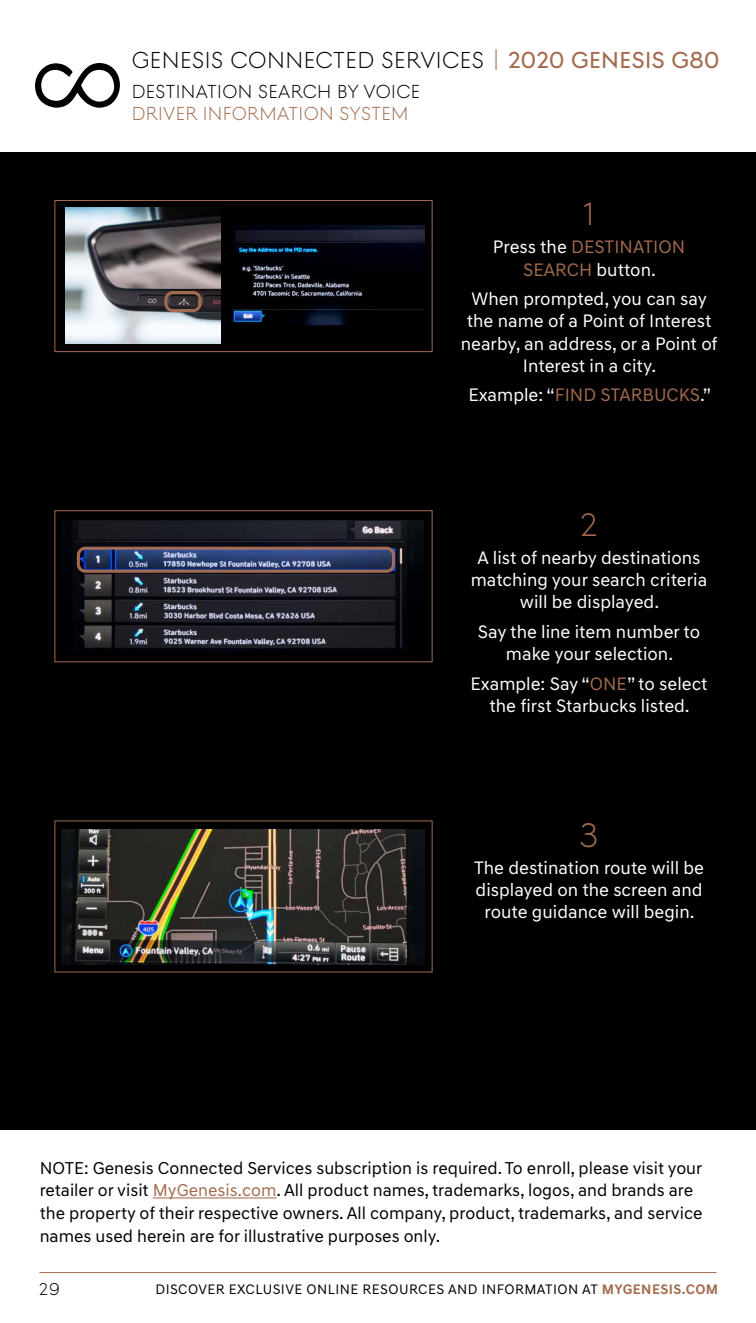
<style>
.page{position:relative;width:756px;height:1323px;background:#fff}
.page>*{position:absolute;margin:0;border:0;box-sizing:border-box;transform-origin:0 0}
.t1{font:300 34.82px "Genesis Sans Head";color:#a36b4f}
.t2{font:300 33.25px "Genesis Sans Head";color:#a36b4f}
.t3{font:300 23.62px "Genesis Sans Head";letter-spacing:.02em;color:#000}
.t4{font:23.62px "Genesis Sans Head";letter-spacing:.02em;color:#a36b4f}
.t5{font:300 19.25px "Genesis Sans Head";letter-spacing:.02em;color:#000}
.t6{font:300 19.25px "Genesis Sans Head";color:#a36b4f}
.t7{font:18.38px/22.1px "Genesis Sans Text";color:#fff;text-align:center}
.t8{font:18.38px/22.1px "Genesis Sans Text";color:#a36b4f;text-align:center}
.t9{font:17.5px/22.8px "Genesis Sans Text";color:#000}
.t10{font:300 17.5px "Genesis Sans Head";color:#000}
.t11{font:14px "Genesis Sans Text";letter-spacing:.03em;color:#000}
.s1{font-weight:300;color:#000}
.s2{font-weight:300}
.s3{color:#fff}
.s4{color:#a36b4f}
.s5{font-weight:700;color:#a36b4f}
</style>
<div class="page">
<hr style="left:40px;top:1272px;width:676px;height:1px;background:#a36b4f">
<div style="left:0;top:152px;width:756px;height:978px;background:#000"></div>
<div style="left:54px;top:510px;width:379px;height:152px;border:1px solid #a36b4f"></div>
<img style="left:62px;top:829px;width:362px;height:136px">
<img style="left:62px;top:520px;width:362px;height:132px">
<div style="left:54px;top:200px;width:379px;height:152px;border:1px solid #a36b4f"></div>
<img style="left:66px;top:208px;width:154px;height:136px">
<img style="left:229px;top:225px;width:195px;height:101px">
<div style="left:164px;top:291px;width:38px;height:21px;border:3px solid #a36b4f;border-radius:7px"></div>
<svg style="left:35px;top:63px;width:85px;height:45px"></svg>
<div style="left:77px;top:547px;width:318px;height:26px;border:3px solid #a36b4f;border-radius:7px"></div>
<hr style="left:153px;top:1197px;width:124px;height:1px;background:#a36b4f">
<p class="t3" style="left:132px;top:46px;width:16px">GENE</p>
<p class="t3" style="left:192px;top:46px;width:74px">SIS CONNE</p>
<p class="t3" style="left:316px;top:46px;width:91px">CTED SERVI</p>
<p class="t4" style="left:442px;top:46px;width:279px"><span class="s1">CES</span> <span class="s2">|</span> 2020 GENESIS G80</p>
<p class="t5" style="left:132px;top:80px;width:46px">DESTINATION</p>
<p class="t5" style="left:258px;top:80px;width:161px">SEARCH BY VOICE</p>
<p class="t6" style="left:132px;top:103px;width:26px">DRIVER</p>
<p class="t6" style="left:203px;top:103px;width:13px">INFORMATION</p>
<p class="t6" style="left:339px;top:103px;width:45px">SYSTEM</p>
<h2 class="t2" style="left:584px;top:195px;width:12px">1</h2>
<p class="t8" style="left:493px;top:236px;width:194px"><span class="s3">Press the</span> DESTINATION<br>SEARCH <span class="s3">button.</span></p>
<p class="t7" style="left:461px;top:288px;width:259px">When prompted, you can say the name of a Point of Interest nearby, an address, or a Point of<br>Interest in a city.</p>
<p class="t8" style="left:468px;top:384px;width:244px"><span class="s3">Example: “</span>FIND STARBUCKS<span class="s3">.”</span></p>
<h2 class="t2" style="left:581px;top:505px;width:18px">2</h2>
<p class="t7" style="left:471px;top:547px;width:238px">A list of nearby destinations matching your search criteria will be displayed.</p>
<p class="t7" style="left:478px;top:621px;width:224px">Say the line item number to make your selection.</p>
<p class="t7" style="left:470px;top:673px;width:239px">Example: Say “<span class="s4">ONE</span>” to select the first Starbucks listed.</p>
<h1 class="t1" style="left:580px;top:815px;width:20px">3</h1>
<p class="t7" style="left:474px;top:857px;width:232px">The destination route will be displayed on the screen and route guidance will begin.</p>
<p class="t9" style="left:40px;top:1156px;width:664px">NOTE: Genesis Connected Services subscription is required. To enroll, please visit your retailer or visit <span class="s4">MyGenesis.com</span>. All product names, trademarks, logos, and brands are the property of their respective owners. All company, product, trademarks, and service names used herein are for illustrative purposes only.</p>
<p class="t10" style="left:39px;top:1279px;width:22px">29</p>
<p class="t11" style="left:155px;top:1281px;width:564px">DISCOVER EXCLUSIVE ONLINE RESOURCES AND INFORMATION AT <span class="s5">MYGENESIS.COM</span></p>
</div>
